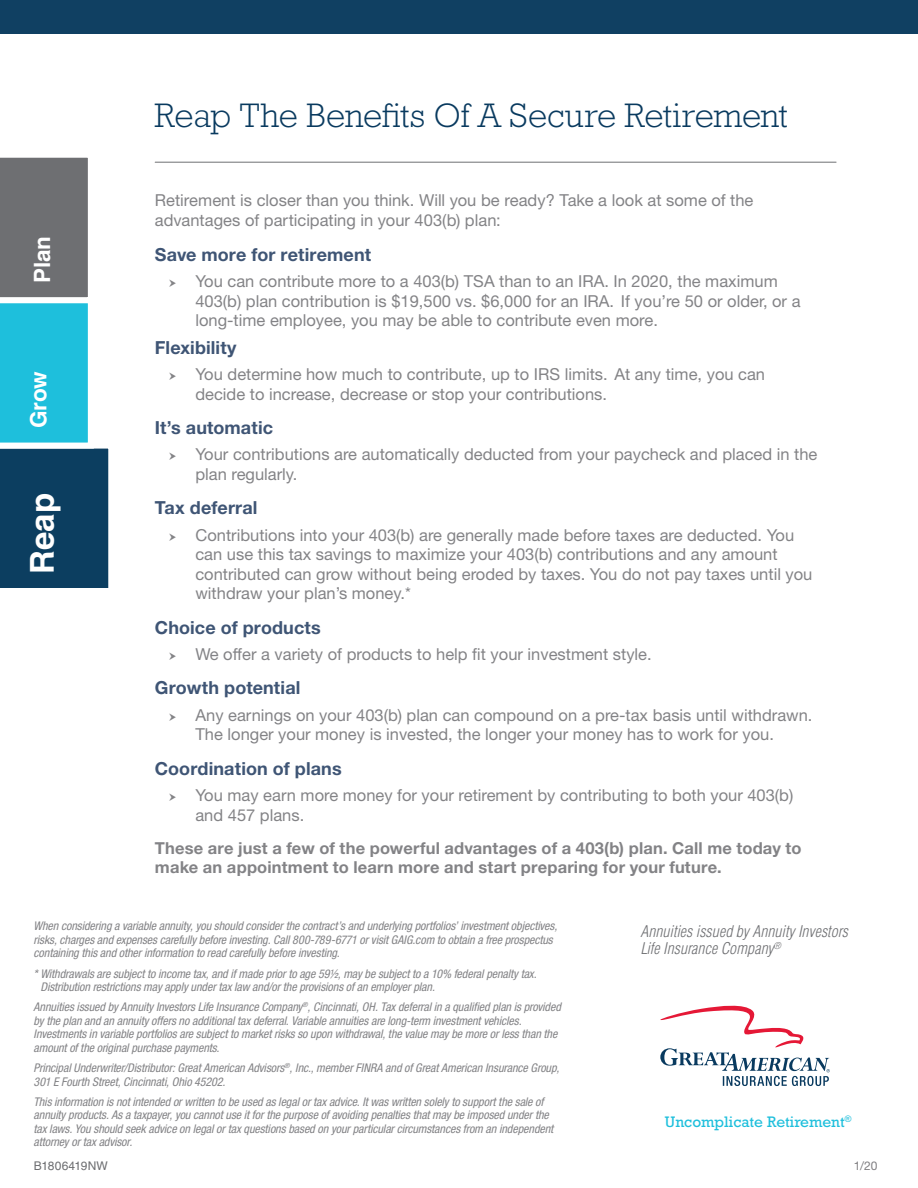
<style>
.page{position:relative;width:918px;height:1188px;background:#fff}
.page>*{position:absolute;margin:0;border:0;box-sizing:border-box;transform-origin:0 0}
._2955_Title{font:300 34.5px "Rockwell Std";letter-spacing:-.005em;color:#093a5f}
.t1{font:700 33px "Helvetica LT Std";color:#fff}
.t2{font:700 22.5px "Helvetica LT Std";letter-spacing:-.005em;color:#fff}
.t3{font:700 18px "Helvetica Neue LT Std";letter-spacing:.005em;color:#3f5575}
.t4{font:16.5px/19.5px "Helvetica Neue LT Std";color:#838386}
.t5{font:700 16.5px/19.5px "Helvetica Neue LT Std";letter-spacing:.01em;color:#838386}
.t6{font:italic 300 condensed 15.75px/17.2px "Helvetica LT Std";letter-spacing:.005em;color:#6e6f72}
.t7{font:15.45px "Rockwell Std";color:#1ebfdc}
.t8{font:italic condensed 12px/13.5px "Helvetica Neue LT Std";letter-spacing:-.005em;color:#838386}
.t9{font:12px "Helvetica LT Std";letter-spacing:.01em;color:#6e6f72}
.t10{font:12px "Helvetica Neue LT Std";color:#7f7e81}
</style>
<div class="page">
<div style="left:0;top:0;width:918px;height:33px;background:#104062"></div>
<hr style="left:155px;top:162px;width:681px;height:1px;background:#6e6f72">
<svg style="left:660px;top:1005px;width:170px;height:81px"></svg>
<svg style="left:0;top:157px;width:109px;height:431px;background:#508a9e"></svg>
<p class="t2" style="left:28px;top:283px;width:49px;rotate:-90deg">Plan</p>
<p class="t2" style="left:25px;top:428px;width:59px;rotate:-90deg">Grow</p>
<p class="t1" style="left:22px;top:574px;width:82px;rotate:-90deg">Reap</p>
<p class="_2955_Title" style="left:155px;top:96px;width:634px">Reap The Benefits Of A Secure Retirement</p>
<p class="t4" style="left:155px;top:190px;width:600px">Retirement is closer than you think. Will you be ready? Take a look at some of the advantages of participating in your 403(b) plan:</p>
<p class="t3" style="left:155px;top:243px;width:218px">Save more for retirement</p>
<p class="t4" style="left:195px;top:271px;width:607px">You can contribute more to a 403(b) TSA than to an IRA. In 2020, the maximum<br>403(b) plan contribution is $19,500 vs. $6,000 for an IRA. If you’re 50 or older, or a long-time employee, you may be able to contribute even more.</p>
<p class="t3" style="left:155px;top:336px;width:83px">Flexibility</p>
<p class="t4" style="left:195px;top:364px;width:571px">You determine how much to contribute, up to IRS limits. At any time, you can decide to increase, decrease or stop your contributions.</p>
<p class="t3" style="left:155px;top:416px;width:120px">It’s automatic</p>
<p class="t4" style="left:195px;top:444px;width:623px">Your contributions are automatically deducted from your paycheck and placed in the plan regularly.</p>
<p class="t3" style="left:155px;top:497px;width:104px">Tax deferral</p>
<p class="t4" style="left:195px;top:525px;width:619px">Contributions into your 403(b) are generally made before taxes are deducted. You can use this tax savings to maximize your 403(b) contributions and any amount contributed can grow without being eroded by taxes. You do not pay taxes until you withdraw your plan’s money.*</p>
<p class="t3" style="left:155px;top:616px;width:167px">Choice of products</p>
<p class="t4" style="left:195px;top:644px;width:458px">We offer a variety of products to help fit your investment style.</p>
<p class="t3" style="left:155px;top:677px;width:147px">Growth potential</p>
<p class="t4" style="left:195px;top:705px;width:619px">Any earnings on your 403(b) plan can compound on a pre-tax basis until withdrawn.<br>The longer your money is invested, the longer your money has to work for you.</p>
<p class="t3" style="left:155px;top:758px;width:188px">Coordination of plans</p>
<p class="t4" style="left:195px;top:786px;width:599px">You may earn more money for your retirement by contributing to both your 403(b) and 457 plans.</p>
<p class="t5" style="left:155px;top:838px;width:648px">These are just a few of the powerful advantages of a 403(b) plan. Call me today to make an appointment to learn more and start preparing for your future.</p>
<p class="t8" style="left:34px;top:920px;width:525px">When considering a variable annuity, you should consider the contract’s and underlying portfolios’ investment objectives, risks, charges and expenses carefully before investing. Call 800-789-6771 or visit GAIG.com to obtain a free prospectus containing this and other information to read carefully before investing.</p>
<p class="t8" style="left:40px;top:967px;width:498px;text-indent:-7px">* Withdrawals are subject to income tax, and if made prior to age 59½, may be subject to a 10% federal penalty tax.<br>Distribution restrictions may apply under tax law and/or the provisions of an employer plan.</p>
<p class="t8" style="left:34px;top:1001px;width:529px">Annuities issued by Annuity Investors Life Insurance Company<sup>®</sup>, Cincinnati, OH. Tax deferral in a qualified plan is provided by the plan and an annuity offers no additional tax deferral. Variable annuities are long-term investment vehicles.<br>Investments in variable portfolios are subject to market risks so upon withdrawal, the value may be more or less than the amount of the original purchase payments.</p>
<p class="t8" style="left:34px;top:1061px;width:527px">Principal Underwriter/Distributor: Great American Advisors<sup>®</sup>, Inc., member FINRA and of Great American Insurance Group,<br>301 E Fourth Street, Cincinnati, Ohio 45202.</p>
<p class="t8" style="left:34px;top:1095px;width:521px">This information is not intended or written to be used as legal or tax advice. It was written solely to support the sale of annuity products. As a taxpayer, you cannot use it for the purpose of avoiding penalties that may be imposed under the tax laws. You should seek advice on legal or tax questions based on your particular circumstances from an independent attorney or tax advisor.</p>
<p class="t6" style="left:640px;top:923px;width:209px">Annuities issued by Annuity Investors<br>Life Insurance Company<sup>®</sup></p>
<p class="t7" style="left:665px;top:1113px;width:188px">Uncomplicate Retirement<sup>®</sup></p>
<p class="t9" style="left:34px;top:1159px;width:75px">B1806419NW</p>
<p class="t10" style="left:854px;top:1159px;width:25px">1/20</p>
</div>
